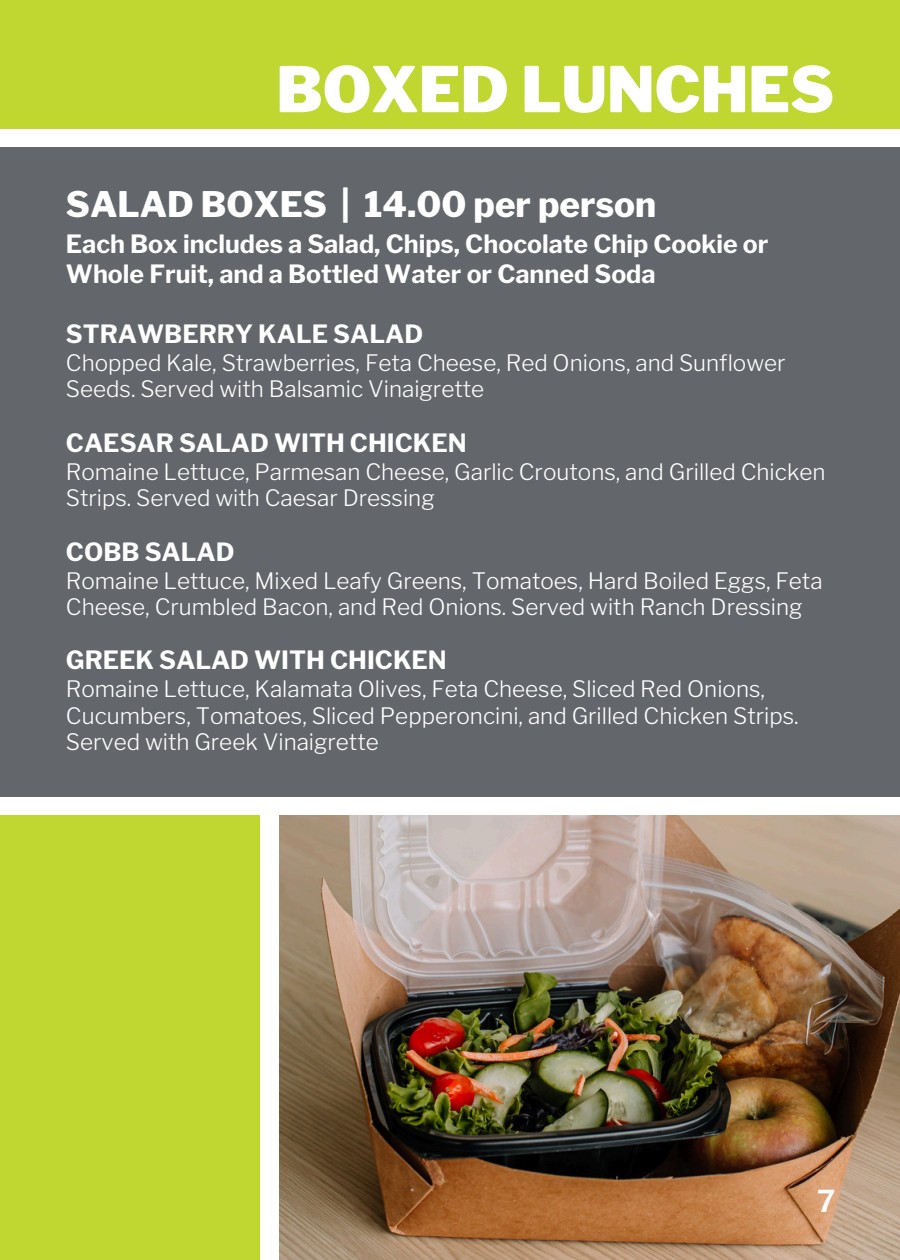
<style>
.page{position:relative;width:900px;height:1260px;background:#fff}
.page>*{position:absolute;margin:0;border:0;box-sizing:border-box;transform-origin:0 0}
.t1{font:900 62.5px "Libre Franklin";color:#fff}
.t2{font:800 35px "Libre Franklin";color:#fff}
.t3{font:600 30px "Libre Franklin";color:#fff}
.t4{font:700 25px/30px "Libre Franklin";color:#fff}
.t5{font:300 22.5px/26.2px "Libre Franklin";color:#fff}
</style>
<div class="page">
<div style="left:0;top:147px;width:900px;height:650px;background:#63666a"></div>
<img style="left:279px;top:816px;width:621px;height:444px">
<div style="left:0;top:816px;width:260px;height:444px;background:#bfd730"></div>
<div style="left:0;top:0;width:900px;height:129px;background:#bfd730"></div>
<p class="t1" style="left:276px;top:52px;width:559px">BOXED LUNCHES</p>
<h3 class="t2" style="left:66px;top:184px;width:592px">SALAD BOXES | 14.00 per person</h3>
<h3 class="t4" style="left:66px;top:229px;width:704px">Each Box includes a Salad, Chips, Chocolate Chip Cookie or<br>Whole Fruit, and a Bottled Water or Canned Soda</h3>
<p class="t4" style="left:66px;top:319px;width:359px">STRAWBERRY KALE SALAD</p>
<p class="t5" style="left:66px;top:350px;width:721px">Chopped Kale, Strawberries, Feta Cheese, Red Onions, and Sunflower<br>Seeds. Served with Balsamic Vinaigrette</p>
<p class="t4" style="left:66px;top:428px;width:402px">CAESAR SALAD WITH CHICKEN</p>
<p class="t5" style="left:66px;top:459px;width:761px">Romaine Lettuce, Parmesan Cheese, Garlic Croutons, and Grilled Chicken<br>Strips. Served with Caesar Dressing</p>
<p class="t4" style="left:66px;top:537px;width:170px">COBB SALAD</p>
<p class="t5" style="left:66px;top:568px;width:758px">Romaine Lettuce, Mixed Leafy Greens, Tomatoes, Hard Boiled Eggs, Feta<br>Cheese, Crumbled Bacon, and Red Onions. Served with Ranch Dressing</p>
<p class="t4" style="left:66px;top:645px;width:382px">GREEK SALAD WITH CHICKEN</p>
<p class="t5" style="left:66px;top:676px;width:734px">Romaine Lettuce, Kalamata Olives, Feta Cheese, Sliced Red Onions,<br>Cucumbers, Tomatoes, Sliced Pepperoncini, and Grilled Chicken Strips.<br>Served with Greek Vinaigrette</p>
<h3 class="t3" style="left:817px;top:1183px;width:20px">7</h3>
</div>
